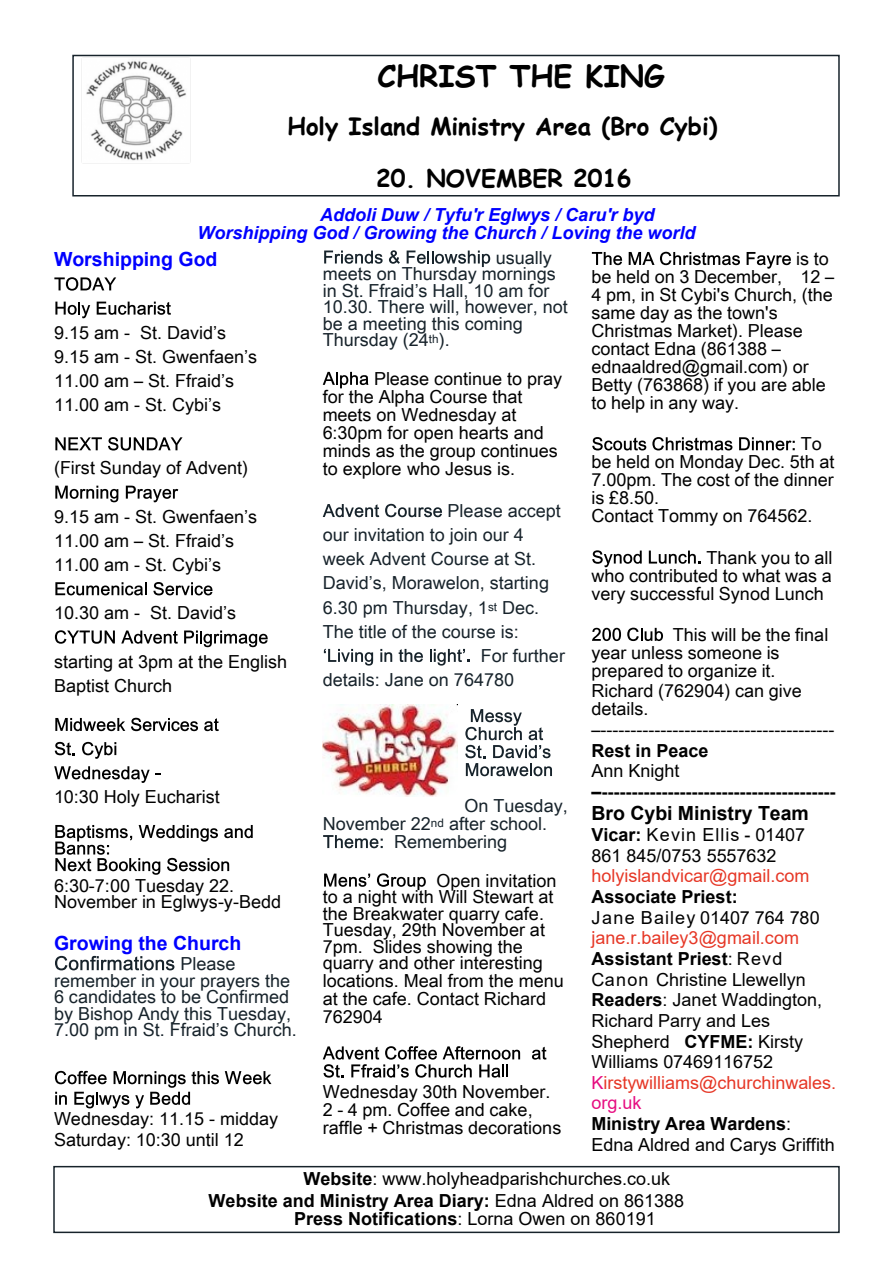
<style>
.page{position:relative;width:893px;height:1263px;background:#fff}
.page>*{position:absolute;margin:0;border:0;box-sizing:border-box;transform-origin:0 0}
.t1{font:700 30px "Comic Sans MS";color:#000}
.t2{font:700 24px "Comic Sans MS";color:#000}
.t3{font:700 19.5px "Arial";color:#00f}
.t4{font:700 19.5px "Arial";color:#000}
.t5{font:18px/18px "Arial Unicode MS";color:#000}
.t6{font:18px/16.5px "Arial Unicode MS";color:#17232b}
.t7{font:18px/20.7px "Arial";color:#000}
.t8{font:700 18px "Arial";color:#000}
.t9{font:italic 700 18px/18px "Arial";color:#00f}
.t10{font:18px "Arial";color:#e63726}
.t11{font:18px "Arial";letter-spacing:.03em;color:#000}
.s1{font-weight:700}
.s2{color:#e63726}
.s3{color:#e60c80}
.s4{font-weight:400}
</style>
<div class="page">
<svg style="left:54px;top:277px;width:62px;height:14px"></svg>
<svg style="left:55px;top:302px;width:35px;height:16px"></svg>
<svg style="left:97px;top:302px;width:74px;height:13px"></svg>
<svg style="left:55px;top:437px;width:47px;height:13px"></svg>
<svg style="left:108px;top:437px;width:75px;height:13px"></svg>
<svg style="left:55px;top:486px;width:63px;height:16px"></svg>
<svg style="left:126px;top:486px;width:52px;height:16px"></svg>
<svg style="left:55px;top:582px;width:92px;height:13px"></svg>
<svg style="left:153px;top:582px;width:59px;height:13px"></svg>
<svg style="left:55px;top:630px;width:60px;height:14px"></svg>
<svg style="left:121px;top:630px;width:57px;height:14px"></svg>
<svg style="left:184px;top:630px;width:84px;height:17px"></svg>
<svg style="left:55px;top:718px;width:70px;height:13px"></svg>
<svg style="left:131px;top:718px;width:67px;height:13px"></svg>
<svg style="left:204px;top:718px;width:15px;height:13px"></svg>
<svg style="left:55px;top:742px;width:20px;height:13px"></svg>
<svg style="left:82px;top:742px;width:34px;height:17px"></svg>
<svg style="left:54px;top:766px;width:106px;height:17px"></svg>
<svg style="left:55px;top:825px;width:198px;height:50px"></svg>
<svg style="left:55px;top:956px;width:119px;height:14px"></svg>
<svg style="left:225px;top:1071px;width:46px;height:13px"></svg>
<svg style="left:55px;top:1071px;width:164px;height:37px"></svg>
<svg style="left:324px;top:251px;width:59px;height:13px"></svg>
<svg style="left:389px;top:250px;width:11px;height:14px"></svg>
<svg style="left:407px;top:251px;width:83px;height:16px"></svg>
<svg style="left:323px;top:372px;width:45px;height:16px"></svg>
<svg style="left:323px;top:504px;width:56px;height:13px"></svg>
<svg style="left:385px;top:504px;width:57px;height:13px"></svg>
<svg style="left:324px;top:649px;width:49px;height:17px"></svg>
<svg style="left:380px;top:649px;width:12px;height:13px"></svg>
<svg style="left:399px;top:649px;width:24px;height:13px"></svg>
<svg style="left:430px;top:649px;width:40px;height:17px"></svg>
<svg style="left:465px;top:709px;width:87px;height:67px"></svg>
<svg style="left:323px;top:835px;width:60px;height:13px"></svg>
<svg style="left:324px;top:873px;width:46px;height:14px"></svg>
<svg style="left:377px;top:873px;width:49px;height:17px"></svg>
<svg style="left:532px;top:1047px;width:14px;height:12px"></svg>
<svg style="left:323px;top:1046px;width:197px;height:31px"></svg>
<svg style="left:592px;top:252px;width:30px;height:13px"></svg>
<svg style="left:629px;top:252px;width:25px;height:13px"></svg>
<svg style="left:660px;top:252px;width:80px;height:13px"></svg>
<svg style="left:747px;top:252px;width:44px;height:17px"></svg>
<svg style="left:592px;top:437px;width:54px;height:13px"></svg>
<svg style="left:652px;top:437px;width:80px;height:13px"></svg>
<svg style="left:739px;top:437px;width:56px;height:13px"></svg>
<svg style="left:592px;top:550px;width:50px;height:17px"></svg>
<svg style="left:649px;top:551px;width:52px;height:13px"></svg>
<svg style="left:592px;top:628px;width:29px;height:13px"></svg>
<svg style="left:627px;top:628px;width:36px;height:13px"></svg>
<img style="left:323px;top:704px;width:135px;height:92px">
<div style="left:53px;top:1166px;width:787px;height:67px;border:2px solid #17232b"></div>
<img style="left:86px;top:59px;width:105px;height:103px">
<div style="left:72px;top:55px;width:768px;height:141px;border:2px solid #17232b"></div>
<h1 class="t1" style="left:378px;top:63px;width:289px">CHRIST THE KING</h1>
<h2 class="t2" style="left:288px;top:116px;width:431px">Holy Island Ministry Area (Bro Cybi)</h2>
<h2 class="t2" style="left:376px;top:168px;width:257px">20. NOVEMBER 2016</h2>
<p class="t9" style="left:197px;top:207px;width:499px;text-indent:123px">Addoli Duw / Tyfu'r Eglwys / Caru'r byd<br>Worshipping God / Growing the Church / Loving the world</p>
<p class="t6" style="left:323px;top:251px;width:247px;text-indent:173px">usually meets on Thursday mornings in St. Ffraid’s Hall, 10 am for<br>10.30. There will, however, not be a meeting this coming<br>Thursday (24<sup>th</sup>).</p>
<p class="t5" style="left:323px;top:371px;width:241px;text-indent:51px">Please continue to pray for the Alpha Course that meets on Wednesday at<br>6:30pm for open hearts and minds as the group continues to explore who Jesus is.</p>
<p class="t6" style="left:448px;top:504px;width:115px">Please accept</p>
<p class="t6" style="left:323px;top:528px;width:203px">our invitation to join our 4</p>
<p class="t6" style="left:323px;top:552px;width:215px">week Advent Course at St.</p>
<p class="t6" style="left:323px;top:576px;width:228px">David’s, Morawelon, starting</p>
<p class="t6" style="left:323px;top:601px;width:218px">6.30 pm Thursday, 1<sup>st</sup> Dec.</p>
<p class="t6" style="left:323px;top:625px;width:198px">The title of the course is:</p>
<p class="t6" style="left:481px;top:649px;width:86px">For further</p>
<p class="t6" style="left:323px;top:673px;width:193px">details: Jane on 764780</p>
<p class="t5" style="left:591px;top:251px;width:244px;text-indent:205px">is to be held on 3 December, 12 –<br>4 pm, in St Cybi's Church, (the same day as the town's<br>Christmas Market). Please contact Edna (861388 – ednaaldred@gmail.com) or<br>Betty (763868) if you are able to help in any way.</p>
<p class="t5" style="left:591px;top:437px;width:245px;text-indent:209px">To be held on Monday Dec. 5th at<br>7.00pm. The cost of the dinner is £8.50.<br>Contact Tommy on 764562.</p>
<p class="t5" style="left:591px;top:550px;width:243px;text-align:justify;text-indent:115px">Thank you to all who contributed to what was a very successful Synod Lunch</p>
<p class="t5" style="left:591px;top:627px;width:238px;text-indent:81px">This will be the final year unless someone is prepared to organize it.</p>
<p class="t5" style="left:591px;top:684px;width:212px">Richard (762904) can give details.</p>
<p class="t5" style="left:591px;top:722px;width:244px">–---------------------------------------</p>
<p class="t8" style="left:591px;top:744px;width:119px">Rest in Peace</p>
<p class="t7" style="left:591px;top:762px;width:90px">Ann Knight</p>
<p class="t8" style="left:591px;top:785px;width:246px">–---------------------------------------</p>
<p class="t4" style="left:591px;top:806px;width:219px">Bro Cybi Ministry Team</p>
<p class="t7" style="left:591px;top:826px;width:215px"><span class="s1">Vicar:</span> Kevin Ellis - 01407<br>861 845/0753 5557632</p>
<p class="t10" style="left:591px;top:869px;width:219px">holyislandvicar@gmail.com</p>
<p class="t8" style="left:591px;top:890px;width:148px">Associate Priest:</p>
<p class="t11" style="left:591px;top:910px;width:230px">Jane Bailey 01407 764 780</p>
<p class="t7" style="left:591px;top:929px;width:246px"><span class="s2">jane.r.bailey3@gmail.com<br></span><span class="s1">Assistant Priest</span>: Revd<br>Canon Christine Llewellyn<br><span class="s1">Readers</span>: Janet Waddington,<br>Richard Parry and Les<br>Shepherd <span class="s1">CYFME:</span> Kirsty<br>Williams 07469116752<br><span class="s3">K</span><span class="s2">irstywilliams@churchinwales. </span><span class="s3">org.uk<br></span><span class="s1">Ministry Area Wardens</span>:<br>Edna Aldred and Carys Griffith</p>
<p class="t7" style="left:209px;top:1169px;width:477px;line-height:22.2px;text-indent:95px"><span class="s1">Website</span>: www.holyheadparishchurches.co.uk<br><span class="s1">Website and Ministry Area Diary:</span> Edna Aldred on 861388</p>
<p class="t8" style="left:294px;top:1212px;width:363px">Press Notifications<span class="s4">: Lorna Owen on 860191</span></p>
<p class="t3" style="left:54px;top:252px;width:165px">Worshipping God</p>
<p class="t5" style="left:54px;top:322px;width:205px;line-height:24.2px">9.15 am - St. David’s<br>9.15 am - St. Gwenfaen’s<br>11.00 am – St. Ffraid’s<br>11.00 am - St. Cybi’s</p>
<p class="t5" style="left:54px;top:461px;width:196px">(First Sunday of Advent)</p>
<p class="t5" style="left:54px;top:506px;width:205px;line-height:24.2px">9.15 am - St. Gwenfaen’s<br>11.00 am – St. Ffraid’s<br>11.00 am - St. Cybi’s</p>
<p class="t5" style="left:54px;top:606px;width:184px">10.30 am - St. David’s</p>
<p class="t5" style="left:54px;top:651px;width:235px;line-height:24.2px">starting at 3pm at the English<br>Baptist Church</p>
<p class="t5" style="left:54px;top:790px;width:167px">10:30 Holy Eucharist</p>
<p class="t6" style="left:464px;top:799px;width:105px">On Tuesday,</p>
<p class="t6" style="left:323px;top:817px;width:226px">November 22<sup>nd</sup> after school.</p>
<p class="t6" style="left:394px;top:835px;width:115px">Remembering</p>
<p class="t5" style="left:323px;top:873px;width:243px;line-height:17.1px;text-indent:114px">Open invitation to a night with Will Stewart at the Breakwater quarry cafe.<br>Tuesday, 29th November at<br>7pm. Slides showing the quarry and other interesting locations. Meal from the menu at the cafe. Contact Richard<br>762904</p>
<p class="t5" style="left:54px;top:879px;width:229px;line-height:16.5px">6:30-7:00 Tuesday 22.<br>November in Eglwys-y-Bedd</p>
<p class="t3" style="left:54px;top:935px;width:189px">Growing the Church</p>
<p class="t6" style="left:54px;top:957px;width:244px;text-indent:126px">Please remember in your prayers the<br>6 candidates to be Confirmed by Bishop Andy this Tuesday,<br>7.00 pm in St. Ffraid’s Church.</p>
<p class="t5" style="left:323px;top:1084px;width:240px">Wednesday 30th November.<br>2 - 4 pm. Coffee and cake, raffle + Christmas decorations</p>
<p class="t5" style="left:54px;top:1110px;width:226px;line-height:20.7px">Wednesday: 11.15 - midday<br>Saturday: 10:30 until 12</p>
</div>
